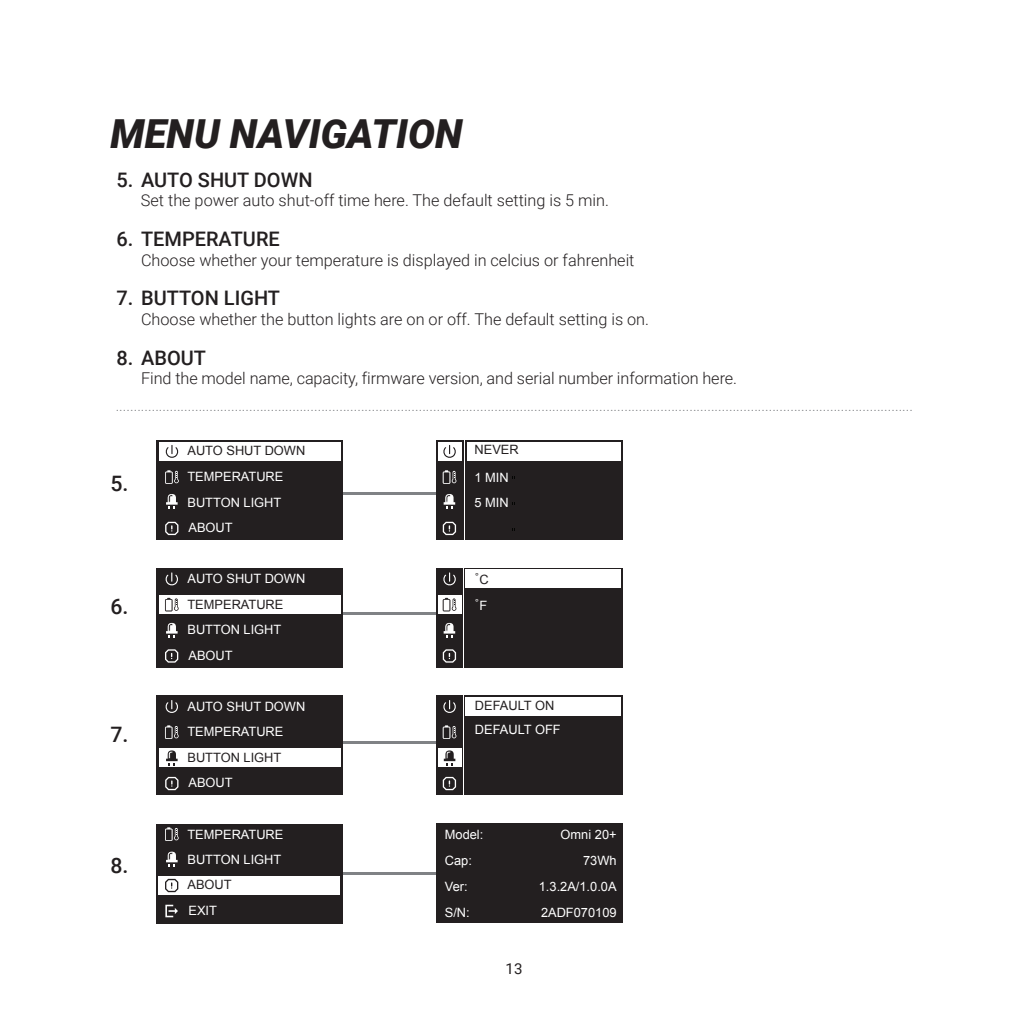
<style>
.page{position:relative;width:1028px;height:1028px;background:#fff}
.page>*{position:absolute;margin:0;border:0;box-sizing:border-box;transform-origin:0 0}
.t1{font:italic 900 40px "Roboto";color:#231f20}
.t2{font:500 21.25px "Roboto";color:#231f20}
.t3{font:500 20px "Roboto";color:#231f20}
.t4{font:300 16.25px "Roboto";color:#231f20}
.t5{font:300 15px "Roboto";color:#808285}
.t6{font:15px "Roboto";color:#231f20}
.t7{font:15px "Arial";color:#fff}
.t8{font:15px "Arial";color:#231f20}
.t9{font:12.75px/26.2px "Arial";color:#fff}
.t10{font:12.75px "Arial";color:#231f20}
.s1{font-size:12.75px}
</style>
<div class="page">
<hr style="left:342px;top:492px;width:101px;height:2px;background:#808285">
<hr style="left:339px;top:741px;width:99px;height:2px;background:#808285">
<hr style="left:332px;top:872px;width:104px;height:2px;background:#808285">
<hr style="left:342px;top:612px;width:96px;height:3px;background:#808285">
<div style="left:436px;top:695px;width:186px;height:100px;background:#231f20"></div>
<div style="left:466px;top:697px;width:155px;height:19px;background:#fff"></div>
<hr style="left:463px;top:695px;width:1px;height:100px;background:#fff">
<div style="left:156px;top:440px;width:186px;height:100px;background:#231f20"></div>
<div style="left:156px;top:568px;width:186px;height:99px;background:#231f20"></div>
<div style="left:156px;top:695px;width:186px;height:100px;background:#231f20"></div>
<div style="left:156px;top:823px;width:186px;height:100px;background:#231f20"></div>
<div style="left:436px;top:568px;width:186px;height:99px;background:#231f20"></div>
<div style="left:466px;top:569px;width:155px;height:19px;background:#fff"></div>
<hr style="left:463px;top:568px;width:1px;height:99px;background:#fff">
<div style="left:436px;top:440px;width:186px;height:100px;background:#231f20"></div>
<div style="left:467px;top:442px;width:153px;height:18px;background:#fff"></div>
<hr style="left:464px;top:440px;width:1px;height:100px;background:#fff">
<div style="left:436px;top:823px;width:186px;height:100px;background:#231f20"></div>
<div style="left:159px;top:442px;width:181px;height:18px;background:#fff"></div>
<div style="left:159px;top:748px;width:181px;height:19px;background:#fff"></div>
<div style="left:159px;top:595px;width:181px;height:19px;background:#fff"></div>
<div style="left:158px;top:876px;width:181px;height:19px;background:#fff"></div>
<svg style="left:165px;top:904px;width:13px;height:13px"></svg>
<svg style="left:443px;top:522px;width:13px;height:13px"></svg>
<div style="left:438px;top:442px;width:23px;height:18px;background:#fff"></div>
<div style="left:438px;top:595px;width:23px;height:19px;background:#fff"></div>
<div style="left:438px;top:748px;width:23px;height:19px;background:#fff"></div>
<svg style="left:443px;top:470px;width:13px;height:14px"></svg>
<svg style="left:443px;top:445px;width:13px;height:13px"></svg>
<svg style="left:165px;top:522px;width:13px;height:13px"></svg>
<svg style="left:165px;top:470px;width:14px;height:14px"></svg>
<svg style="left:165px;top:445px;width:14px;height:13px"></svg>
<svg style="left:443px;top:649px;width:13px;height:13px"></svg>
<svg style="left:443px;top:572px;width:13px;height:14px"></svg>
<svg style="left:443px;top:598px;width:13px;height:13px"></svg>
<svg style="left:165px;top:649px;width:13px;height:13px"></svg>
<svg style="left:166px;top:623px;width:12px;height:14px"></svg>
<svg style="left:166px;top:494px;width:12px;height:15px"></svg>
<svg style="left:443px;top:494px;width:12px;height:15px"></svg>
<svg style="left:443px;top:623px;width:12px;height:14px"></svg>
<svg style="left:166px;top:851px;width:12px;height:15px"></svg>
<svg style="left:165px;top:572px;width:13px;height:14px"></svg>
<svg style="left:165px;top:598px;width:14px;height:13px"></svg>
<svg style="left:443px;top:777px;width:13px;height:13px"></svg>
<svg style="left:165px;top:777px;width:13px;height:13px"></svg>
<svg style="left:443px;top:700px;width:13px;height:13px"></svg>
<svg style="left:443px;top:725px;width:13px;height:14px"></svg>
<svg style="left:165px;top:700px;width:13px;height:13px"></svg>
<svg style="left:165px;top:725px;width:14px;height:14px"></svg>
<svg style="left:166px;top:750px;width:12px;height:15px"></svg>
<svg style="left:444px;top:750px;width:11px;height:15px"></svg>
<svg style="left:165px;top:827px;width:14px;height:14px"></svg>
<svg style="left:165px;top:878px;width:13px;height:14px"></svg>
<h1 class="t1" style="left:110px;top:105px;width:353px">MENU NAVIGATION</h1>
<p class="t3" style="left:116px;top:166px;width:197px">5. AUTO SHUT DOWN</p>
<p class="t4" style="left:141px;top:189px;width:469px">Set the power auto shut-off time here. The default setting is 5 min.</p>
<p class="t3" style="left:116px;top:225px;width:165px">6. TEMPERATURE</p>
<p class="t4" style="left:141px;top:248px;width:495px">Choose whether your temperature is displayed in celcius or fahrenheit</p>
<p class="t3" style="left:116px;top:284px;width:165px">7. BUTTON LIGHT</p>
<p class="t4" style="left:141px;top:308px;width:509px">Choose whether the button lights are on or off. The default setting is on.</p>
<p class="t3" style="left:116px;top:344px;width:91px">8. ABOUT</p>
<p class="t4" style="left:141px;top:367px;width:597px">Find the model name, capacity, firmware version, and serial number information here.</p>
<p class="t5" style="left:116px;top:395px;width:799px">.............................................................................................................................................................................................................................</p>
<p class="t10" style="left:187px;top:442px;width:119px">AUTO SHUT DOWN</p>
<p class="t10" style="left:474px;top:441px;width:46px">NEVER</p>
<h2 class="t2" style="left:110px;top:468px;width:19px">5.</h2>
<p class="t9" style="left:187px;top:464px;width:97px;line-height:25.5px">TEMPERATURE<br>BUTTON LIGHT<br>ABOUT</p>
<p class="t9" style="left:474px;top:464px;width:36px">1 MIN</p>
<p class="t9" style="left:474px;top:489px;width:36px">5 MIN</p>
<p class="t9" style="left:187px;top:565px;width:119px">AUTO SHUT DOWN</p>
<p class="t8" style="left:474px;top:569px;width:16px">˚<span class="s1">C</span></p>
<h2 class="t2" style="left:110px;top:591px;width:19px">6.</h2>
<p class="t10" style="left:187px;top:596px;width:97px">TEMPERATURE</p>
<p class="t7" style="left:474px;top:595px;width:14px">˚<span class="s1">F</span></p>
<p class="t9" style="left:187px;top:617px;width:95px;line-height:25.2px">BUTTON LIGHT<br>ABOUT</p>
<h2 class="t2" style="left:110px;top:720px;width:19px">7.</h2>
<p class="t9" style="left:187px;top:693px;width:119px">AUTO SHUT DOWN</p>
<p class="t9" style="left:187px;top:718px;width:97px">TEMPERATURE</p>
<p class="t10" style="left:475px;top:697px;width:81px">DEFAULT ON</p>
<p class="t9" style="left:475px;top:717px;width:87px">DEFAULT OFF</p>
<p class="t10" style="left:187px;top:749px;width:95px">BUTTON LIGHT</p>
<p class="t9" style="left:188px;top:769px;width:46px">ABOUT</p>
<h2 class="t2" style="left:110px;top:850px;width:19px">8.</h2>
<p class="t9" style="left:187px;top:821px;width:97px">TEMPERATURE</p>
<p class="t9" style="left:187px;top:846px;width:95px">BUTTON LIGHT</p>
<p class="t10" style="left:187px;top:876px;width:46px">ABOUT</p>
<p class="t9" style="left:188px;top:897px;width:30px">EXIT</p>
<p class="t9" style="left:445px;top:821px;width:40px">Model:<br>Cap:<br>Ver:<br>S/N:</p>
<p class="t9" style="left:539px;top:821px;width:79px;text-align:right">Omni 20+<br>73Wh<br>1.3.2A/1.0.0A<br>2ADF070109</p>
<p class="t6" style="left:505px;top:957px;width:18px">13</p>
</div>
